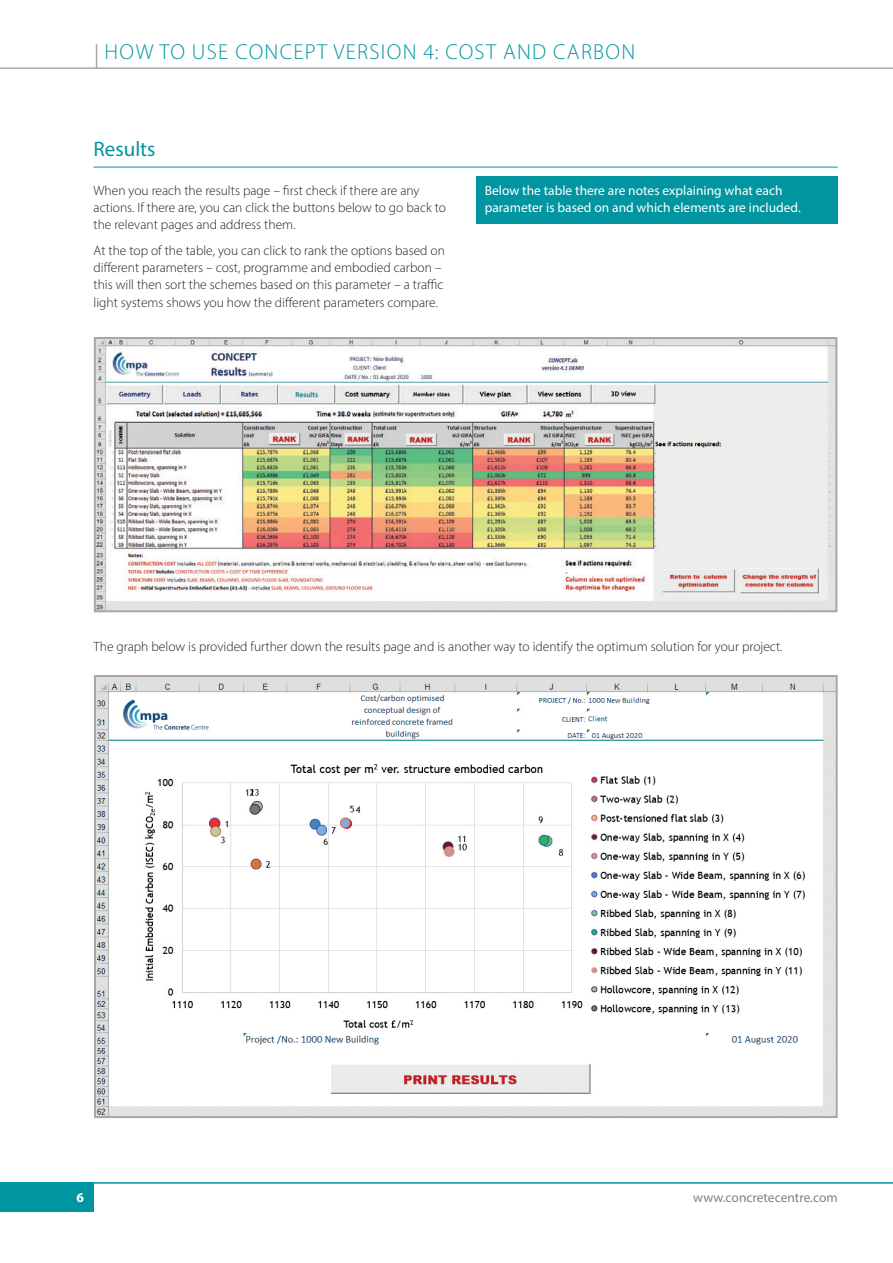
<style>
.page{position:relative;width:893px;height:1263px;background:#fff}
.page>*{position:absolute;margin:0;border:0;box-sizing:border-box;transform-origin:0 0}
.t1{font:300 21.75px "Myriad Pro";letter-spacing:.06em;color:#0095a1}
.t2{font:21px "Myriad Pro";color:#0095a1}
.t3{font:300 13.5px/17.2px "Myriad Pro";color:#231f20}
.t4{font:13.5px/17.2px "Myriad Pro";color:#fff}
.t5{font:13.5px "Myriad Pro";color:#808285}
.t6{font:700 13.5px "Myriad Pro";color:#fff}
</style>
<div class="page">
<div style="left:0;top:1182px;width:94px;height:30px;background:#0095a1"></div>
<svg style="left:96px;top:44px;width:1px;height:23px"></svg>
<hr style="left:0;top:67px;width:893px;height:2px;background:#ada5a3">
<hr style="left:0;top:1182px;width:893px;height:2px;background:#0095a1">
<hr style="left:94px;top:167px;width:744px;height:1px;background:#0095a1">
<div style="left:476px;top:176px;width:362px;height:48px;background:#0095a1"></div>
<img style="left:97px;top:340px;width:737px;height:269px">
<div style="left:94px;top:337px;width:743px;height:275px;border:2px solid #ada5a3"></div>
<img style="left:97px;top:678px;width:738px;height:437px">
<div style="left:94px;top:675px;width:744px;height:443px;border:2px solid #ada5a3"></div>
<h1 class="t1" style="left:105px;top:38px;width:532px">HOW TO USE CONCEPT VERSION 4: COST AND CARBON</h1>
<h2 class="t2" style="left:94px;top:136px;width:64px">Results</h2>
<p class="t3" style="left:94px;top:181px;width:354px">When you reach the results page – first check if there are any actions. If there are, you can click the buttons below to go back to the relevant pages and address them.</p>
<p class="t3" style="left:94px;top:242px;width:353px">At the top of the table, you can click to rank the options based on different parameters – cost, programme and embodied carbon – this will then sort the schemes based on this parameter – a traffic light systems shows you how the different parameters compare.</p>
<p class="t4" style="left:485px;top:181px;width:318px">Below the table there are notes explaining what each parameter is based on and which elements are included.</p>
<p class="t3" style="left:94px;top:637px;width:691px">The graph below is provided further down the results page and is another way to identify the optimum solution for your project.</p>
<p class="t6" style="left:77px;top:1188px;width:9px">6</p>
<p class="t5" style="left:693px;top:1189px;width:146px">www.concretecentre.com</p>
</div>
